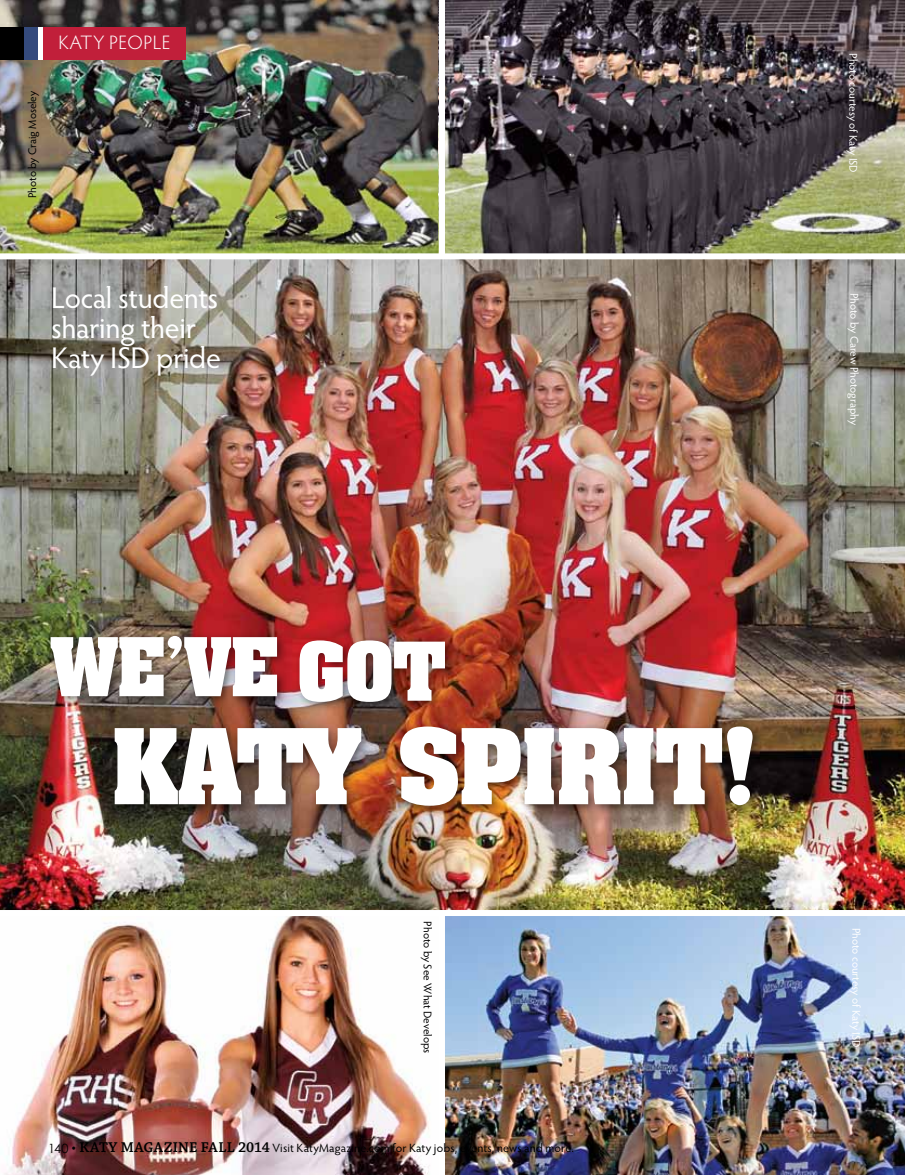
<style>
.page{position:relative;width:905px;height:1175px;background:#fff}
.page>*{position:absolute;margin:0;border:0;box-sizing:border-box;transform-origin:0 0}
.t1{font:700 102.45px "Aachen BT";letter-spacing:-.04em;color:#fff}
.t2{font:700 79.5px "Aachen BT";letter-spacing:-.04em;color:#fff}
.t3{font:30px/30px "Hypatia Sans Pro";letter-spacing:-.015em;color:#fff}
.t4{font:300 19.5px "Hypatia Sans Pro";letter-spacing:.03em;color:#fff}
.t5{font:12px "Hypatia Sans Pro";letter-spacing:.015em;color:#000}
.t6{font:11.25px "Hypatia Sans Pro";letter-spacing:-.005em;color:#fff}
.t7{font:11.25px "Hypatia Sans Pro";color:#000}
.s1{font-family:"Century Gothic";font-size:12.75px}
.s2{font-family:"Chaparral Pro";font-size:15px}
.s3{font-family:"Chaparral Pro";font-weight:600;font-size:15px}
</style>
<div class="page">
<img style="left:0;top:259px;width:904px;height:651px">
<img style="left:0;top:0;width:439px;height:253px">
<img style="left:445px;top:0;width:459px;height:253px">
<img style="left:4px;top:916px;width:426px;height:258px">
<img style="left:445px;top:916px;width:459px;height:258px">
<div style="left:0;top:27px;width:185px;height:33px;background:#c11f3a"></div>
<div style="left:0;top:27px;width:27px;height:33px;background:#000"></div>
<div style="left:38px;top:27px;width:5px;height:33px;background:#fff"></div>
<div style="left:25px;top:27px;width:13px;height:33px;background:#344a7c"></div>
<div style="left:395px;top:721px;width:368px;height:95px;background:#000;opacity:.5"></div>
<div style="left:109px;top:722px;width:263px;height:93px;background:#000;opacity:.5"></div>
<div style="left:294px;top:635px;width:162px;height:78px;background:#000;opacity:.5"></div>
<div style="left:46px;top:631px;width:242px;height:76px;background:#000;opacity:.5"></div>
<p class="t7" style="left:25px;top:198px;width:109px;rotate:-90deg">Photo by Craig Moseley</p>
<h3 class="t4" style="left:58px;top:30px;width:24px">Katy</h3>
<h3 class="t4" style="left:109px;top:30px;width:62px">PEOPLE</h3>
<h3 class="t3" style="left:51px;top:282px;width:171px">Local students sharing their<br>Katy ISD pride</h3>
<h2 class="t2" style="left:49px;top:617px;width:399px">WE’VE GOT</h2>
<h1 class="t1" style="left:110px;top:702px;width:650px">Katy SPIRIT!</h1>
<p class="t7" style="left:435px;top:921px;width:133px;rotate:90deg">Photo by See What Develops</p>
<p class="t5" style="left:48px;top:1140px;width:527px"><span class="s1">140</span> <span class="s2">•</span> <span class="s3">KATY MAGAZINE FALL 2014</span> Visit KatyMagazine.com for Katy jobs, events, news and more.</p>
<p class="t6" style="left:860px;top:53px;width:121px;rotate:90deg">Photo courtesy of Katy ISD</p>
<p class="t6" style="left:861px;top:292px;width:134px;rotate:90deg">Photo by Carew Photography</p>
<p class="t6" style="left:864px;top:927px;width:121px;rotate:90deg">Photo courtesy of Katy ISD</p>
</div>
